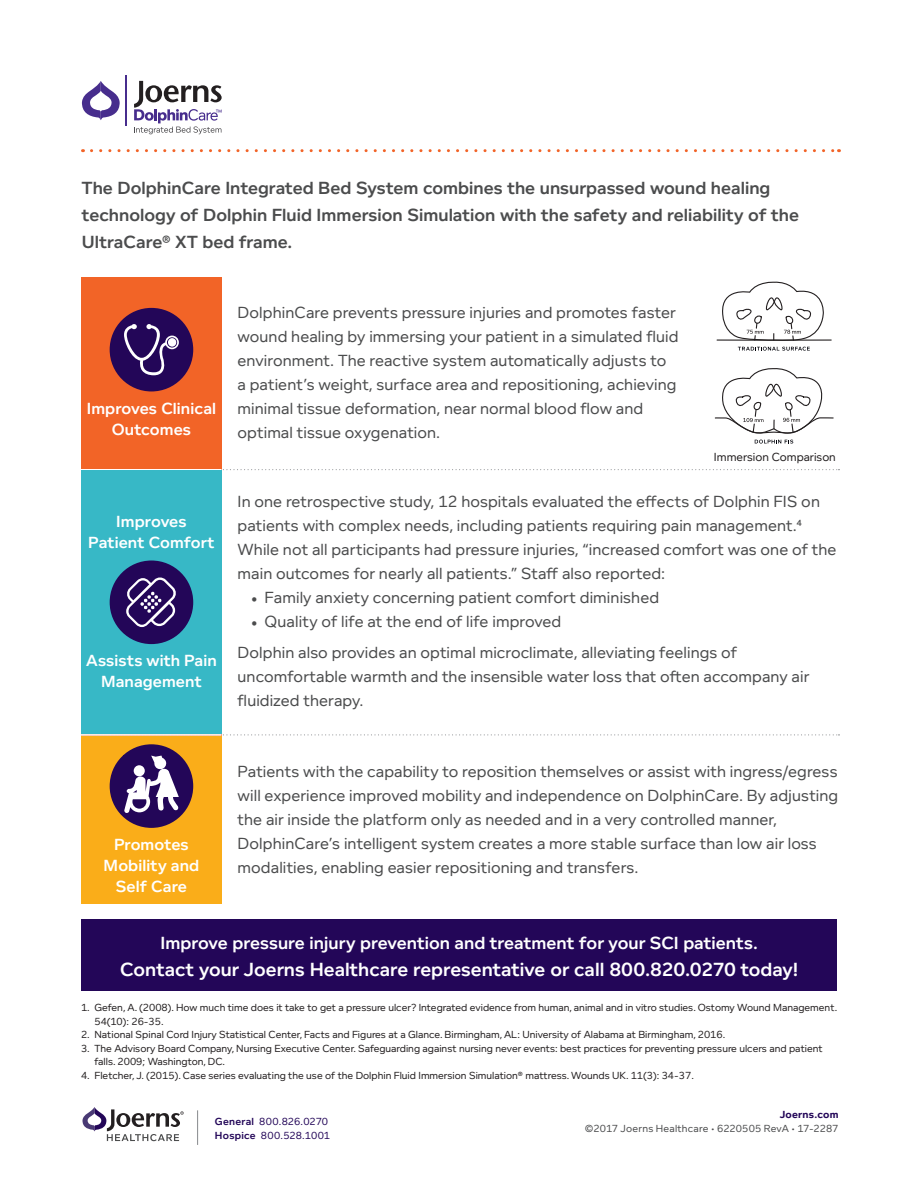
<style>
.page{position:relative;width:918px;height:1188px;background:#fff}
.page>*{position:absolute;margin:0;border:0;box-sizing:border-box;transform-origin:0 0}
.t1{font:600 19.5px "Foundry Context";color:#fff}
.t2{font:600 18px/27px "Foundry Context";letter-spacing:.005em;color:#4b4c4d}
.t3{font:600 18px "Foundry Context";color:#fff}
.t4{font:16.5px/24px "Foundry Context";letter-spacing:.005em;color:#4b4c4d}
.t5{font:600 16.5px/21px "Foundry Context";letter-spacing:.005em;color:#fff;text-align:center}
.t6{font:12px "Foundry Context";color:#231f20}
.t7{font:10.5px/13.5px "Foundry Context";color:#231f20}
.t8{font:10.5px "Foundry Context";letter-spacing:.015em;color:#4b4c4d}
.t9{font:10.5px "Foundry Context";color:#230658}
.t10{font:700 10.5px "Foundry Context";letter-spacing:.02em;color:#230658}
.s1{font-family:"Minion Pro"}
.s2{font-weight:600}
</style>
<div class="page">
<svg style="left:82px;top:1107px;width:102px;height:34px"></svg>
<hr style="left:197px;top:1110px;width:1px;height:35px;background:#939598">
<svg style="left:92px;top:149px;width:747px;height:3px"></svg>
<svg style="left:82px;top:81px;width:38px;height:39px"></svg>
<hr style="left:126px;top:75px;width:1px;height:51px;background:#472d8d">
<svg style="left:134px;top:81px;width:88px;height:53px"></svg>
<svg style="left:223px;top:469px;width:616px;height:1px"></svg>
<svg style="left:223px;top:734px;width:616px;height:1px"></svg>
<div style="left:81px;top:919px;width:756px;height:72px;background:#230658"></div>
<div style="left:81px;top:277px;width:141px;height:192px;background:#f26427"></div>
<div style="left:81px;top:470px;width:141px;height:264px;background:#37b8c6"></div>
<div style="left:81px;top:736px;width:141px;height:167px;background:#faad19"></div>
<svg style="left:716px;top:281px;width:116px;height:70px"></svg>
<svg style="left:714px;top:368px;width:120px;height:76px"></svg>
<div style="left:110px;top:308px;width:83px;height:83px;background:#230658;border-radius:50%"></div>
<svg style="left:124px;top:324px;width:55px;height:51px"></svg>
<div style="left:168px;top:338px;width:8px;height:9px;background:#fff;border-radius:50%"></div>
<div style="left:110px;top:561px;width:83px;height:83px;background:#230658;border-radius:50%"></div>
<svg style="left:126px;top:578px;width:50px;height:49px"></svg>
<div style="left:110px;top:744px;width:83px;height:84px;background:#230658;border-radius:50%"></div>
<svg style="left:124px;top:756px;width:55px;height:57px"></svg>
<p class="t2" style="left:82px;top:174px;width:719px">The DolphinCare Integrated Bed System combines the unsurpassed wound healing technology of Dolphin Fluid Immersion Simulation with the safety and reliability of the<br>UltraCare® XT bed frame.</p>
<p class="t5" style="left:87px;top:397px;width:131px">Improves Clinical<br>Outcomes</p>
<p class="t5" style="left:88px;top:511px;width:128px">Improves<br>Patient Comfort</p>
<p class="t5" style="left:86px;top:650px;width:132px">Assists with Pain<br>Management</p>
<p class="t4" style="left:238px;top:300px;width:442px">DolphinCare prevents pressure injuries and promotes faster wound healing by immersing your patient in a simulated fluid environment. The reactive system automatically adjusts to a patient’s weight, surface area and repositioning, achieving minimal tissue deformation, near normal blood flow and optimal tissue oxygenation.</p>
<p class="t6" style="left:714px;top:450px;width:123px">Immersion Comparison</p>
<p class="t4" style="left:238px;top:489px;width:600px">In one retrospective study, 12 hospitals evaluated the effects of Dolphin FIS on patients with complex needs, including patients requiring pain management.⁴<br>While not all participants had pressure injuries, “increased comfort was one of the main outcomes for nearly all patients.” Staff also reported:</p>
<p class="t4" style="left:251px;top:585px;width:410px"><span class="s1">•</span> Family anxiety concerning patient comfort diminished</p>
<p class="t4" style="left:251px;top:609px;width:312px"><span class="s1">•</span> Quality of life at the end of life improved</p>
<p class="t4" style="left:238px;top:640px;width:573px">Dolphin also provides an optimal microclimate, alleviating feelings of uncomfortable warmth and the insensible water loss that often accompany air fluidized therapy.</p>
<p class="t5" style="left:104px;top:833px;width:97px">Promotes<br>Mobility and<br>Self Care</p>
<p class="t4" style="left:238px;top:759px;width:602px">Patients with the capability to reposition themselves or assist with ingress/egress will experience improved mobility and independence on DolphinCare. By adjusting the air inside the platform only as needed and in a very controlled manner, DolphinCare’s intelligent system creates a more stable surface than low air loss modalities, enabling easier repositioning and transfers.</p>
<p class="t3" style="left:160px;top:932px;width:599px">Improve pressure injury prevention and treatment for your SCI patients.</p>
<p class="t1" style="left:120px;top:958px;width:680px">Contact your Joerns Healthcare representative or call 800.820.0270 today!</p>
<p class="t7" style="left:94px;top:1001px;width:744px;text-indent:-14px">1. Gefen, A. (2008). How much time does it take to get a pressure ulcer? Integrated evidence from human, animal and in vitro studies. Ostomy Wound Management.<br>54(10): 26-35.</p>
<p class="t7" style="left:81px;top:1028px;width:646px">2. National Spinal Cord Injury Statistical Center, Facts and Figures at a Glance. Birmingham, AL: University of Alabama at Birmingham, 2016.</p>
<p class="t7" style="left:94px;top:1041px;width:730px;text-indent:-14px">3. The Advisory Board Company, Nursing Executive Center. Safeguarding against nursing never events: best practices for preventing pressure ulcers and patient falls. 2009; Washington, DC.</p>
<p class="t7" style="left:81px;top:1068px;width:614px">4. Fletcher, J. (2015). Case series evaluating the use of the Dolphin Fluid Immersion Simulation® mattress. Wounds UK. 11(3): 34-37.</p>
<p class="t9" style="left:215px;top:1115px;width:115px"><span class="s2">General</span> 800.826.0270</p>
<p class="t9" style="left:215px;top:1129px;width:117px"><span class="s2">Hospice</span> 800.528.1001</p>
<p class="t10" style="left:780px;top:1108px;width:60px">Joerns.com</p>
<p class="t8" style="left:585px;top:1122px;width:255px">©2017 Joerns Healthcare • 6220505 RevA • 17-2287</p>
</div>
